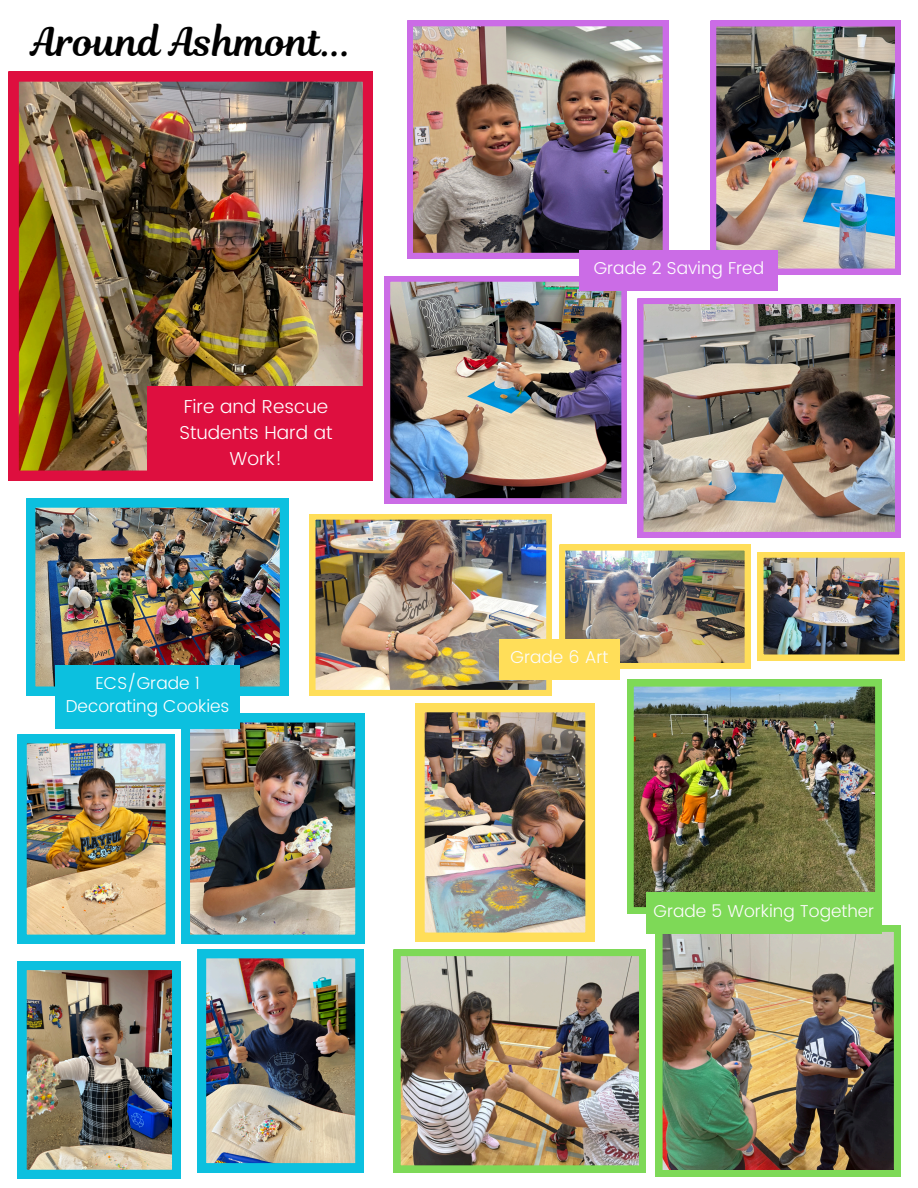
<style>
.page{position:relative;width:918px;height:1188px;background:#fff}
.page>*{position:absolute;margin:0;border:0;box-sizing:border-box;transform-origin:0 0}
.t1{font:39px "Magnolia Script";color:#000}
.t2{font:300 18.75px/25.8px "Poppins";color:#fff;text-align:center}
.t3{font:300 17.25px/23.7px "Poppins";color:#fff;text-align:center}
.t4{font:300 17.25px "Poppins";color:#fdfcfc}
</style>
<div class="page">
<img style="left:9px;top:72px;width:364px;height:409px">
<img style="left:26px;top:499px;width:262px;height:197px">
<img style="left:18px;top:714px;width:346px;height:465px">
<img style="left:638px;top:298px;width:263px;height:240px">
<img style="left:385px;top:276px;width:241px;height:227px">
<img style="left:407px;top:21px;width:261px;height:237px">
<img style="left:711px;top:21px;width:190px;height:253px">
<img style="left:627px;top:680px;width:255px;height:234px">
<img style="left:394px;top:949px;width:252px;height:223px">
<img style="left:656px;top:925px;width:245px;height:252px">
<img style="left:310px;top:514px;width:242px;height:181px">
<img style="left:416px;top:703px;width:178px;height:239px">
<img style="left:560px;top:545px;width:190px;height:124px">
<img style="left:758px;top:552px;width:147px;height:108px">
<div style="left:580px;top:250px;width:198px;height:41px;background:#cb6ce6"></div>
<div style="left:646px;top:892px;width:236px;height:42px;background:#7ed957"></div>
<div style="left:499px;top:640px;width:121px;height:40px;background:#ffde59"></div>
<div style="left:55px;top:665px;width:185px;height:64px;background:#0cc0df"></div>
<div style="left:148px;top:386px;width:216px;height:95px;background:#de0f3f"></div>
<p class="t1" style="left:31px;top:15px;width:321px">Around Ashmont...</p>
<p class="t2" style="left:179px;top:393px;width:155px">Fire and Rescue<br>Students Hard at<br>Work!</p>
<p class="t3" style="left:66px;top:671px;width:165px">ECS/Grade 1<br>Decorating Cookies</p>
<p class="t3" style="left:594px;top:256px;width:172px">Grade 2 Saving Fred</p>
<p class="t4" style="left:511px;top:647px;width:99px">Grade 6 Art</p>
<p class="t4" style="left:654px;top:901px;width:222px">Grade 5 Working Together</p>
</div>
